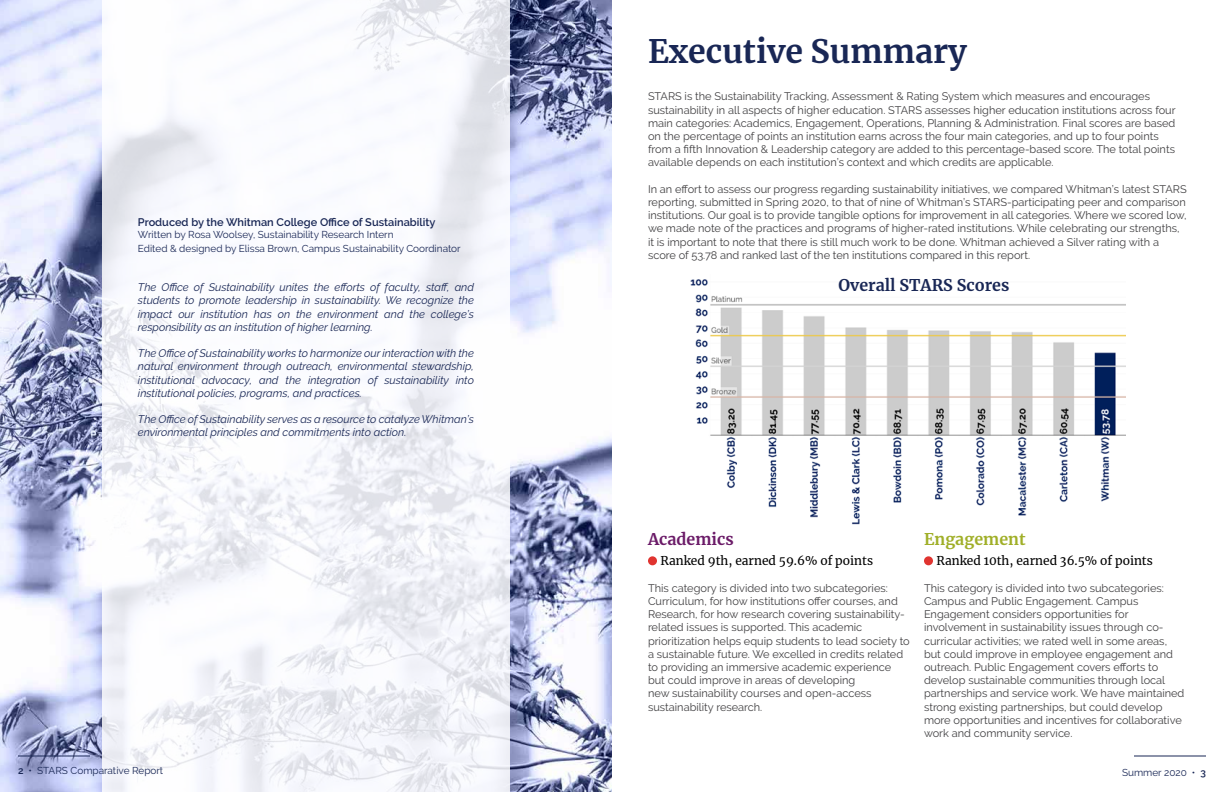
<style>
.page{position:relative;width:1224px;height:792px;background:#fff}
.page>*{position:absolute;margin:0;border:0;box-sizing:border-box;transform-origin:0 0}
.t1{font:700 32px "Merriweather";color:#192755}
.t2{font:700 16px "Merriweather";color:#192755}
.t3{font:700 16px "Merriweather";color:#a0af28}
.t4{font:700 16px "Merriweather";color:#6b1b68}
.t5{font:12px "Merriweather";color:#000}
.t6{font:11px/13.2px "Raleway";color:#414042}
.t7{font:italic 11px/13.2px "Raleway";color:#192755;text-align:justify}
.t8{font:600 11px "Raleway";color:#192755}
.t9{font:10px/13.2px "Raleway";color:#192755}
.s1{font-weight:600}
</style>
<div class="page">
<img style="left:0;top:0;width:612px;height:792px">
<svg style="left:102px;top:0;width:408px;height:792px"></svg>
<img style="left:691px;top:279px;width:434px;height:246px">
<div style="left:648px;top:556px;width:9px;height:9px;background:#e03430;border-radius:50%"></div>
<div style="left:924px;top:556px;width:9px;height:9px;background:#e03430;border-radius:50%"></div>
<hr style="left:1134px;top:756px;width:72px;height:1px;background:#192755">
<hr style="left:18px;top:756px;width:72px;height:1px;background:#192755">
<p class="t8" style="left:138px;top:216px;width:299px">Produced by the Whitman College Office of Sustainability</p>
<p class="t9" style="left:138px;top:228px;width:324px">Written by Rosa Woolsey, Sustainability Research Intern<br>Edited &amp; designed by Elissa Brown, Campus Sustainability Coordinator</p>
<p class="t7" style="left:138px;top:281px;width:338px">The Office of Sustainability unites the efforts of faculty, staff, and students to promote leadership in sustainability. We recognize the impact our institution has on the environment and the college’s responsibility as an institution of higher learning.</p>
<p class="t7" style="left:138px;top:347px;width:338px">The Office of Sustainability works to harmonize our interaction with the natural environment through outreach, environmental stewardship, institutional advocacy, and the integration of sustainability into institutional policies, programs, and practices.</p>
<p class="t7" style="left:138px;top:413px;width:338px">The Office of Sustainability serves as a resource to catalyze Whitman’s environmental principles and commitments into action.</p>
<h1 class="t1" style="left:648px;top:29px;width:320px">Executive Summary</h1>
<p class="t6" style="left:648px;top:90px;width:529px">STARS is the Sustainability Tracking, Assessment &amp; Rating System which measures and encourages sustainability in all aspects of higher education. STARS assesses higher education institutions across four main categories: Academics, Engagement, Operations, Planning &amp; Administration. Final scores are based on the percentage of points an institution earns across the four main categories, and up to four points from a fifth Innovation &amp; Leadership category are added to this percentage-based score. The total points available depends on each institution’s context and which credits are applicable.</p>
<p class="t6" style="left:648px;top:182px;width:540px">In an effort to assess our progress regarding sustainability initiatives, we compared Whitman’s latest STARS reporting, submitted in Spring 2020, to that of nine of Whitman’s STARS-participating peer and comparison institutions. Our goal is to provide tangible options for improvement in all categories. Where we scored low, we made note of the practices and programs of higher-rated institutions. While celebrating our strengths, it is important to note that there is still much work to be done. Whitman achieved a Silver rating with a score of 53.78 and ranked last of the ten institutions compared in this report.</p>
<h2 class="t2" style="left:839px;top:274px;width:172px">Overall STARS Scores</h2>
<h2 class="t4" style="left:648px;top:528px;width:87px">Academics</h2>
<p class="t5" style="left:661px;top:553px;width:214px">Ranked 9th, earned 59.6% of points</p>
<p class="t6" style="left:648px;top:581px;width:263px">This category is divided into two subcategories:<br>Curriculum, for how institutions offer courses, and Research, for how research covering sustainability&shy;related issues is supported. This academic prioritization helps equip students to lead society to a sustainable future. We excelled in credits related to providing an immersive academic experience but could improve in areas of developing<br>new sustainability courses and open-access sustainability research.</p>
<h2 class="t3" style="left:924px;top:528px;width:103px">Engagement</h2>
<p class="t5" style="left:937px;top:553px;width:218px">Ranked 10th, earned 36.5% of points</p>
<p class="t6" style="left:924px;top:581px;width:262px">This category is divided into two subcategories:<br>Campus and Public Engagement. Campus Engagement considers opportunities for involvement in sustainability issues through co&shy;curricular activities; we rated well in some areas, but could improve in employee engagement and outreach. Public Engagement covers efforts to develop sustainable communities through local partnerships and service work. We have maintained strong existing partnerships, but could develop more opportunities and incentives for collaborative work and community service.</p>
<p class="t9" style="left:18px;top:764px;width:147px"><span class="s1">2</span> • STARS Comparative Report</p>
<p class="t9" style="left:1122px;top:766px;width:85px">Summer 2020 • <span class="s1">3</span></p>
</div>
